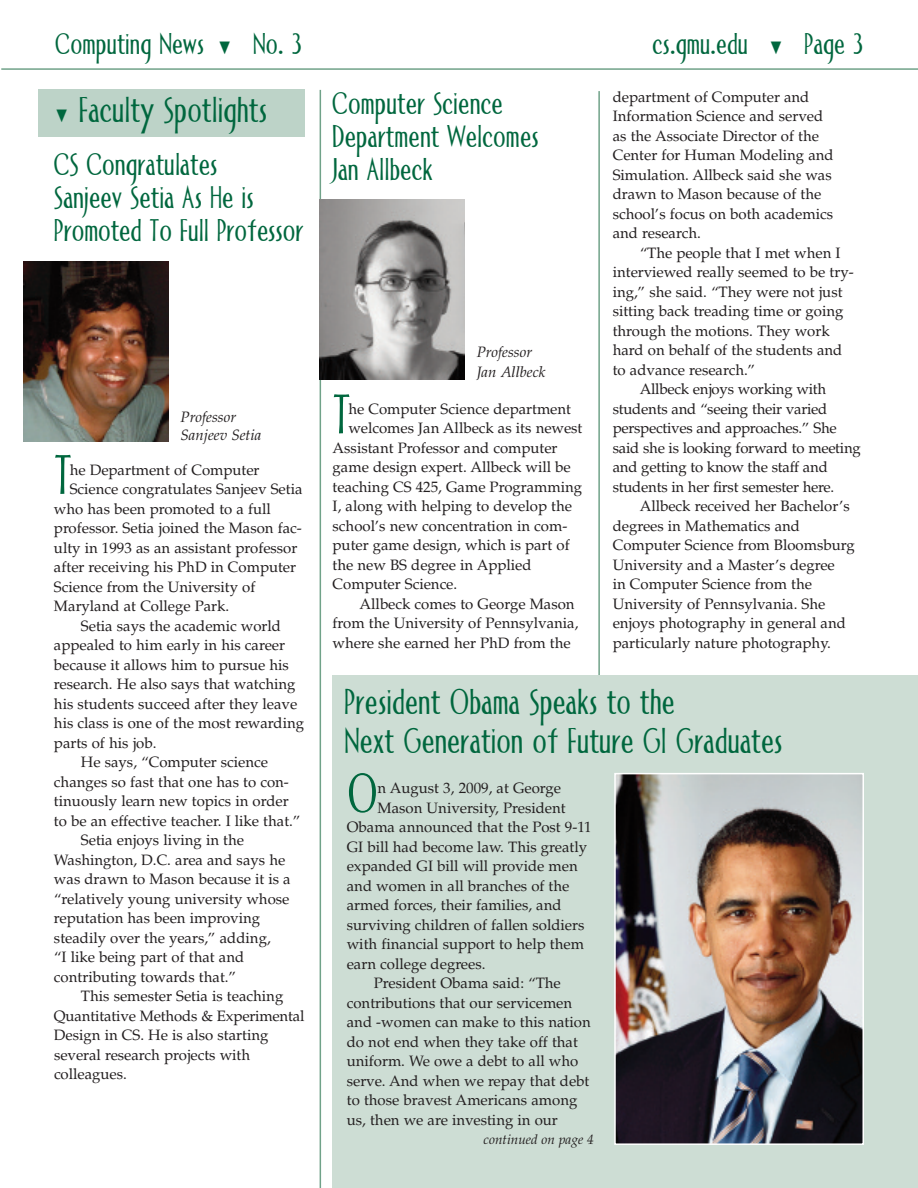
<style>
.page{position:relative;width:918px;height:1188px;background:#fff}
.page>*{position:absolute;margin:0;border:0;box-sizing:border-box;transform-origin:0 0}
.t1{font:56.1px "Allise";color:#00673e}
.t2{font:36px/39px "Allise";color:#00673e}
.t3{font:31.5px/33px "Allise";color:#00673e}
.t4{font:30px "Allise";color:#00673e}
.t5{font:15px/19.5px "Palatino";color:#231f20}
.t6{font:italic 15px/20.2px "Palatino";color:#231f20}
.t7{font:italic 13.5px "Palatino";color:#231f20}
</style>
<div class="page">
<hr style="left:598px;top:91px;width:2px;height:1097px;background:#70a289">
<hr style="left:320px;top:90px;width:1px;height:1098px;background:#70a289">
<hr style="left:1px;top:68px;width:917px;height:2px;background:#70a289">
<div style="left:38px;top:89px;width:267px;height:48px;background:#bdd3c8"></div>
<img style="left:24px;top:261px;width:145px;height:180px">
<img style="left:320px;top:200px;width:145px;height:179px">
<div style="left:333px;top:675px;width:585px;height:513px;background:#cdddd4"></div>
<img style="left:617px;top:776px;width:244px;height:366px">
<div style="left:614px;top:773px;width:250px;height:372px;border:2px solid #fff"></div>
<h3 class="t4" style="left:56px;top:33px;width:248px">Computing News ▼ No. 3</h3>
<h3 class="t4" style="left:653px;top:33px;width:212px">cs.gmu.edu ▼ Page 3</h3>
<h2 class="t2" style="left:56px;top:95px;width:213px">▼ Faculty Spotlights</h2>
<h3 class="t3" style="left:54px;top:152px;width:251px">CS Congratulates<br>Sanjeev Setia As He is<br>Promoted To Full Professor</h3>
<p class="t5" style="left:613px;top:87px;width:223px">department of Computer and<br>Information Science and served as the Associate Director of the<br>Center for Human Modeling and<br>Simulation. Allbeck said she was drawn to Mason because of the school’s focus on both academics and research.</p>
<p class="t5" style="left:640px;top:243px;width:202px">“The people that I met when I</p>
<p class="t5" style="left:613px;top:262px;width:242px">interviewed really seemed to be try-</p>
<p class="t5" style="left:613px;top:282px;width:231px">ing,” she said. “They were not just</p>
<p class="t5" style="left:613px;top:301px;width:232px">sitting back treading time or going</p>
<p class="t5" style="left:613px;top:321px;width:218px">through the motions. They work</p>
<p class="t5" style="left:613px;top:340px;width:231px">hard on behalf of the students and</p>
<p class="t5" style="left:613px;top:360px;width:144px">to advance research.”</p>
<p class="t5" style="left:640px;top:379px;width:188px">Allbeck enjoys working with</p>
<p class="t5" style="left:613px;top:399px;width:216px">students and “seeing their varied</p>
<p class="t5" style="left:613px;top:418px;width:225px">perspectives and approaches.” She</p>
<p class="t5" style="left:613px;top:438px;width:250px">said she is looking forward to meeting</p>
<p class="t5" style="left:613px;top:457px;width:217px">and getting to know the staff and</p>
<p class="t5" style="left:613px;top:477px;width:223px">students in her first semester here.</p>
<p class="t5" style="left:640px;top:496px;width:212px">Allbeck received her Bachelor’s</p>
<p class="t5" style="left:613px;top:516px;width:189px">degrees in Mathematics and</p>
<p class="t5" style="left:613px;top:535px;width:244px">Computer Science from Bloomsburg</p>
<p class="t5" style="left:613px;top:555px;width:224px">University and a Master’s degree</p>
<p class="t5" style="left:613px;top:574px;width:201px">in Computer Science from the</p>
<p class="t5" style="left:613px;top:594px;width:214px">University of Pennsylvania. She</p>
<p class="t5" style="left:613px;top:613px;width:235px">enjoys photography in general and</p>
<p class="t5" style="left:613px;top:633px;width:220px">particularly nature photography.</p>
<h3 class="t3" style="left:333px;top:91px;width:208px">Computer Science<br>Department Welcomes<br>Jan Allbeck</h3>
<p class="t6" style="left:477px;top:341px;width:70px">Professor<br>Jan Allbeck</p>
<h1 class="t1" style="left:333px;top:395px;width:20px">T</h1>
<p class="t5" style="left:348px;top:399px;width:224px">he Computer Science department</p>
<p class="t6" style="left:181px;top:408px;width:82px;line-height:18.1px">Professor<br>Sanjeev Setia</p>
<p class="t5" style="left:348px;top:419px;width:236px">welcomes Jan Allbeck as its newest</p>
<p class="t5" style="left:333px;top:438px;width:226px">Assistant Professor and computer</p>
<p class="t5" style="left:333px;top:458px;width:240px">game design expert. Allbeck will be</p>
<p class="t5" style="left:333px;top:477px;width:251px">teaching CS 425, Game Programming</p>
<p class="t5" style="left:333px;top:497px;width:241px">I, along with helping to develop the</p>
<p class="t5" style="left:333px;top:516px;width:236px">school’s new concentration in com-</p>
<p class="t5" style="left:333px;top:536px;width:239px">puter game design, which is part of</p>
<p class="t5" style="left:333px;top:555px;width:200px">the new BS degree in Applied</p>
<p class="t5" style="left:333px;top:575px;width:126px">Computer Science.</p>
<p class="t5" style="left:360px;top:594px;width:217px">Allbeck comes to George Mason</p>
<p class="t5" style="left:333px;top:614px;width:247px">from the University of Pennsylvania,</p>
<p class="t5" style="left:333px;top:633px;width:240px">where she earned her PhD from the</p>
<h1 class="t1" style="left:54px;top:455px;width:20px">T</h1>
<p class="t5" style="left:70px;top:460px;width:191px">he Department of Computer</p>
<p class="t5" style="left:70px;top:479px;width:234px">Science congratulates Sanjeev Setia</p>
<p class="t5" style="left:54px;top:499px;width:219px">who has been promoted to a full</p>
<p class="t5" style="left:54px;top:518px;width:249px">professor. Setia joined the Mason fac-</p>
<p class="t5" style="left:54px;top:538px;width:245px">ulty in 1993 as an assistant professor</p>
<p class="t5" style="left:54px;top:557px;width:244px">after receiving his PhD in Computer</p>
<p class="t5" style="left:54px;top:577px;width:203px">Science from the University of</p>
<p class="t5" style="left:54px;top:596px;width:177px">Maryland at College Park.</p>
<p class="t5" style="left:81px;top:616px;width:202px">Setia says the academic world</p>
<p class="t5" style="left:54px;top:635px;width:233px">appealed to him early in his career</p>
<p class="t5" style="left:54px;top:655px;width:236px">because it allows him to pursue his</p>
<p class="t5" style="left:54px;top:674px;width:243px">research. He also says that watching</p>
<p class="t5" style="left:54px;top:694px;width:245px">his students succeed after they leave</p>
<p class="t5" style="left:54px;top:713px;width:252px">his class is one of the most rewarding</p>
<p class="t5" style="left:54px;top:733px;width:104px">parts of his job.</p>
<p class="t5" style="left:81px;top:752px;width:189px">He says, “Computer science</p>
<p class="t5" style="left:54px;top:772px;width:236px">changes so fast that one has to con-</p>
<p class="t5" style="left:54px;top:791px;width:236px">tinuously learn new topics in order</p>
<p class="t5" style="left:54px;top:811px;width:248px">to be an effective teacher. I like that.”</p>
<p class="t5" style="left:81px;top:830px;width:165px">Setia enjoys living in the</p>
<p class="t5" style="left:54px;top:850px;width:233px">Washington, D.C. area and says he</p>
<p class="t5" style="left:54px;top:869px;width:238px">was drawn to Mason because it is a</p>
<p class="t5" style="left:54px;top:889px;width:237px">“relatively young university whose</p>
<p class="t5" style="left:54px;top:908px;width:208px">reputation has been improving</p>
<p class="t5" style="left:54px;top:928px;width:218px">steadily over the years,” adding,</p>
<p class="t5" style="left:54px;top:947px;width:192px">“I like being part of that and</p>
<p class="t5" style="left:54px;top:967px;width:184px">contributing towards that.”</p>
<p class="t5" style="left:81px;top:986px;width:204px">This semester Setia is teaching</p>
<p class="t5" style="left:54px;top:1006px;width:252px">Quantitative Methods &amp; Experimental</p>
<p class="t5" style="left:54px;top:1025px;width:216px">Design in CS. He is also starting</p>
<p class="t5" style="left:54px;top:1045px;width:198px">several research projects with</p>
<p class="t5" style="left:54px;top:1064px;width:74px">colleagues.</p>
<h2 class="t2" style="left:344px;top:688px;width:440px">President Obama Speaks to the<br>Next Generation of Future GI Graduates</h2>
<h1 class="t1" style="left:347px;top:774px;width:32px">O</h1>
<p class="t5" style="left:378px;top:778px;width:185px">n August 3, 2009, at George</p>
<p class="t5" style="left:378px;top:798px;width:190px">Mason University, President</p>
<p class="t5" style="left:347px;top:817px;width:246px">Obama announced that the Post 9-11</p>
<p class="t5" style="left:347px;top:837px;width:242px">GI bill had become law. This greatly</p>
<p class="t5" style="left:347px;top:856px;width:232px">expanded GI bill will provide men</p>
<p class="t5" style="left:347px;top:876px;width:224px">and women in all branches of the</p>
<p class="t5" style="left:347px;top:895px;width:216px">armed forces, their families, and</p>
<p class="t5" style="left:347px;top:915px;width:239px">surviving children of fallen soldiers</p>
<p class="t5" style="left:347px;top:934px;width:239px">with financial support to help them</p>
<p class="t5" style="left:347px;top:954px;width:140px">earn college degrees.</p>
<p class="t5" style="left:374px;top:973px;width:189px">President Obama said: “The</p>
<p class="t5" style="left:347px;top:993px;width:227px">contributions that our servicemen</p>
<p class="t5" style="left:347px;top:1012px;width:245px">and -women can make to this nation</p>
<p class="t5" style="left:347px;top:1032px;width:233px">do not end when they take off that</p>
<p class="t5" style="left:347px;top:1051px;width:233px">uniform. We owe a debt to all who</p>
<p class="t5" style="left:347px;top:1071px;width:244px">serve. And when we repay that debt</p>
<p class="t5" style="left:347px;top:1090px;width:232px">to those bravest Americans among</p>
<p class="t5" style="left:347px;top:1110px;width:213px">us, then we are investing in our</p>
<p class="t7" style="left:484px;top:1131px;width:112px">continued on page 4</p>
</div>
